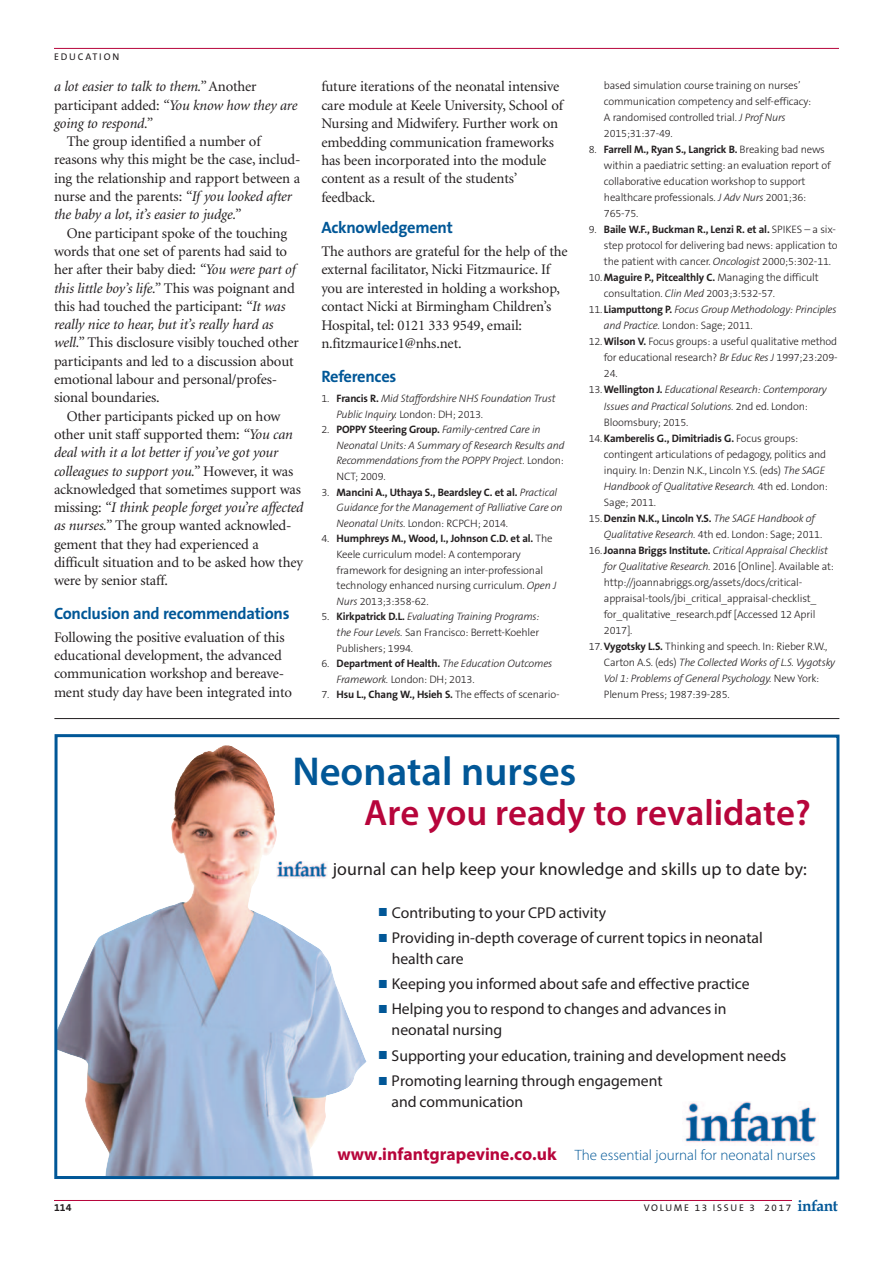
<style>
.page{position:relative;width:893px;height:1263px;background:#fff}
.page>*{position:absolute;margin:0;border:0;box-sizing:border-box;transform-origin:0 0}
.t1{font:600 40.5px "Myriad Pro";color:#015797}
.t2{font:600 36.75px "Myriad Pro";color:#b7053b}
.t3{font:17.85px "Myriad Pro";letter-spacing:.01em;color:#231f20}
.t4{font:700 16.5px "The Sans B7";letter-spacing:-.015em;color:#015797}
.t5{font:15.75px/21px "Myriad Pro";color:#231f20}
.t6{font:300 15px "Myriad Pro";color:#015797}
.t7{font:14.7px/18.3px "Minion";letter-spacing:-.01em;color:#231f20}
.t8{font:italic 14.7px/18.3px "Minion";letter-spacing:-.01em;color:#231f20}
.t9{font:300 10.8px/16px "The Sans B3";letter-spacing:-.015em;color:#231f20}
.t10{font:italic 300 10.8px/15.6px "The Sans B3";letter-spacing:-.015em;color:#231f20}
.t11{font:700 10.8px "The Sans B7";letter-spacing:-.015em;color:#231f20}
.t12{font:700 10.5px "The Sans B7";color:#231f20}
.t13{font:9.75px "The Sans B5 Plain";letter-spacing:.175em;color:#231f20}
.s1{font-style:normal}
.s2{font-style:italic}
.s3{font-family:"The Sans B7";font-weight:700;font-style:normal}
.s4{font-family:"The Sans B3";font-weight:300}
.s5{font-family:"The Sans B3";font-weight:300;font-style:italic}
.s6{font-family:"The Sans B7";font-weight:700}
.s7{color:#015797}
.s8{font-weight:700;font-size:17.7px;color:#b7053b}
.s9{font-family:"Book Antiqua";font-weight:700;font-size:15.6px;color:#015797}
</style>
<div class="page">
<hr style="left:54px;top:48px;width:785px;height:1px;background:#b7053b">
<hr style="left:54px;top:1200px;width:738px;height:1px;background:#b7053b">
<hr style="left:54px;top:718px;width:785px;height:1px;background:#231f20">
<svg style="left:54px;top:734px;width:786px;height:446px"></svg>
<p class="t13" style="left:54px;top:53px;width:67px">EDUCATION</p>
<h3 class="t8" style="left:54px;top:79px;width:245px">a lot easier to talk to them.” <span class="s1">Another participant added:</span> “You know how they are going to respond.”</h3>
<h3 class="t7" style="left:54px;top:133px;width:248px;text-indent:13px">The group identified a number of reasons why this might be the case, includ&shy;ing the relationship and rapport between a nurse and the parents: <span class="s2">“If you looked after the baby a lot, it’s easier to judge.”</span></h3>
<p class="t7" style="left:54px;top:225px;width:246px;text-indent:13px">One participant spoke of the touching words that one set of parents had said to her after their baby died: <span class="s2">“You were part of this little boy’s life.”</span> This was poignant and this had touched the participant: <span class="s2">“It was really nice to hear, but it’s really hard as well.”</span> This disclosure visibly touched other participants and led to a discussion about emotional labour and personal/profes&shy;sional boundaries.</p>
<p class="t7" style="left:54px;top:408px;width:251px;text-indent:13px">Other participants picked up on how other unit staff supported them: <span class="s2">“You can deal with it a lot better if you’ve got your colleagues to support you.”</span> However, it was acknowledged that sometimes support was missing: <span class="s2">“I think people forget you’re affected as nurses.”</span> The group wanted acknowled&shy;gement that they had experienced a difficult situation and to be asked how they were by senior staff.</p>
<h3 class="t4" style="left:54px;top:607px;width:237px">Conclusion and recommendations</h3>
<h3 class="t7" style="left:54px;top:629px;width:239px">Following the positive evaluation of this educational development, the advanced communication workshop and bereave&shy;ment study day have been integrated into</h3>
<p class="t7" style="left:321px;top:79px;width:243px">future iterations of the neonatal intensive care module at Keele University, School of Nursing and Midwifery. Further work on embedding communication frameworks has been incorporated into the module content as a result of the students’ feedback.</p>
<h3 class="t4" style="left:321px;top:221px;width:133px">Acknowledgement</h3>
<h3 class="t7" style="left:321px;top:243px;width:248px">The authors are grateful for the help of the external facilitator, Nicki Fitzmaurice. If you are interested in holding a workshop, contact Nicki at Birmingham Children’s Hospital, tel: 0121 333 9549, email: n.fitzmaurice1@nhs.net.</h3>
<h3 class="t4" style="left:321px;top:370px;width:77px">References</h3>
<p class="t10" style="left:337px;top:392px;width:221px;text-indent:-15px"><span class="s1">1.</span> <span class="s3">Francis R.</span> Mid Staffordshire NHS Foundation Trust<br>Public Inquiry. <span class="s1">London: DH; 2013.</span></p>
<p class="t10" style="left:337px;top:423px;width:229px;text-indent:-15px"><span class="s1">2.</span> <span class="s3">POPPY Steering Group.</span> Family-centred Care in Neonatal Units: A Summary of Research Results and Recommendations from the POPPY Project. <span class="s1">London:<br>NCT; 2009.</span></p>
<p class="t11" style="left:321px;top:487px;width:237px"><span class="s4">3.</span> Mancini A., Uthaya S., Beardsley C. et al. <span class="s5">Practical</span></p>
<p class="t10" style="left:337px;top:501px;width:228px">Guidance for the Management of Palliative Care on<br>Neonatal Units. <span class="s1">London: RCPCH; 2014.</span></p>
<p class="t11" style="left:321px;top:534px;width:233px"><span class="s4">4.</span> Humphreys M., Wood, I., Johnson C.D. et al. <span class="s4">The</span></p>
<p class="t9" style="left:337px;top:548px;width:221px;line-height:15.6px">Keele curriculum model: A contemporary framework for designing an inter-professional technology enhanced nursing curriculum. <span class="s2">Open J Nurs</span> 2013;3:358-62.</p>
<p class="t9" style="left:337px;top:610px;width:204px;line-height:15.6px;text-align:justify;text-indent:-15px">5. <span class="s6">Kirkpatrick D.L.</span> <span class="s2">Evaluating Training Programs: the Four Levels.</span> San Francisco: Berrett-Koehler Publishers; 1994.</p>
<p class="t10" style="left:337px;top:657px;width:217px;text-indent:-15px"><span class="s1">6.</span> <span class="s3">Department of Health.</span> The Education Outcomes<br>Framework. <span class="s1">London: DH; 2013.</span></p>
<p class="t9" style="left:321px;top:688px;width:240px">7. <span class="s6">Hsu L., Chang W., Hsieh S.</span> The effects of scenario-</p>
<p class="t9" style="left:604px;top:78px;width:209px">based simulation course training on nurses’ communication competency and self-efficacy:<br>A randomised controlled trial. <span class="s2">J Prof Nurs </span>2015;31:37-49.</p>
<p class="t11" style="left:589px;top:145px;width:238px"><span class="s4">8.</span> Farrell M., Ryan S., Langrick B. <span class="s4">Breaking bad news</span></p>
<p class="t9" style="left:604px;top:158px;width:228px">within a paediatric setting: an evaluation report of collaborative education workshop to support healthcare professionals. <span class="s2">J Adv Nurs</span> 2001;36:<br>765-75.</p>
<p class="t11" style="left:589px;top:225px;width:249px"><span class="s4">9.</span> Baile W.F., Buckman R., Lenzi R. et al. <span class="s4">SPIKES – a six-</span></p>
<p class="t9" style="left:604px;top:239px;width:235px">step protocol for delivering bad news: application to the patient with cancer. <span class="s2">Oncologist</span> 2000;5:302-11.</p>
<p class="t9" style="left:604px;top:271px;width:216px;text-indent:-15px">10. <span class="s6">Maguire P., Pitcealthly C.</span> Managing the difficult consultation. <span class="s2">Clin Med</span> 2003;3:532-57.</p>
<p class="t10" style="left:604px;top:303px;width:234px;line-height:16px;text-indent:-15px"><span class="s1">11.</span> <span class="s3">Liamputtong P.</span> Focus Group Methodology: Principles and Practice<span class="s1">. London: Sage; 2011.</span></p>
<p class="t9" style="left:604px;top:335px;width:235px;text-align:justify;text-indent:-15px">12. <span class="s6">Wilson V.</span> Focus groups: a useful qualitative method for educational research? <span class="s2">Br Educ Res J</span> 1997;23:209- 24.</p>
<p class="t10" style="left:604px;top:383px;width:224px;line-height:16px;text-indent:-15px"><span class="s1">13.</span> <span class="s3">Wellington J.</span> Educational Research: Contemporary<br>Issues and Practical Solutions. <span class="s1">2nd ed. London:<br>Bloomsbury; 2015.</span></p>
<p class="t11" style="left:589px;top:433px;width:211px"><span class="s4">14.</span> Kamberelis G., Dimitriadis G. <span class="s4">Focus groups:</span></p>
<p class="t9" style="left:604px;top:447px;width:225px">contingent articulations of pedagogy, politics and inquiry. In: Denzin N.K., Lincoln Y.S. (eds) <span class="s2">The SAGE Handbook of Qualitative Research.</span> 4th ed. London:<br>Sage; 2011.</p>
<p class="t11" style="left:589px;top:514px;width:228px"><span class="s4">15.</span> Denzin N.K., Lincoln Y.S. <span class="s5">The SAGE Handbook of</span></p>
<p class="t9" style="left:604px;top:527px;width:220px"><span class="s2">Qualitative Research.</span> 4th ed. London: Sage; 2011.</p>
<p class="t9" style="left:604px;top:543px;width:231px;text-indent:-15px">16. <span class="s6">Joanna Briggs Institute.</span> <span class="s2">Critical Appraisal Checklist for Qualitative Research.</span> 2016 [Online]. Available at: http://joannabriggs.org/assets/docs/critical&shy;appraisal-tools/jbi_critical_appraisal-checklist_ for_qualitative_research.pdf [Accessed 12 April 2017].</p>
<p class="t9" style="left:604px;top:639px;width:233px;text-indent:-15px">17. <span class="s6">Vygotsky L.S.</span> Thinking and speech. In: Rieber R.W., Carton A.S. (eds) <span class="s2">The Collected Works of L.S. Vygotsky Vol 1: Problems of General Psychology.</span> New York:<br>Plenum Press; 1987:39-285.</p>
<h1 class="t1" style="left:292px;top:747px;width:286px">Neonatal nurses</h1>
<h2 class="t2" style="left:364px;top:791px;width:448px">Are you ready to revalidate?</h2>
<h3 class="t3" style="left:333px;top:863px;width:476px">journal can help keep your knowledge and skills up to date by:</h3>
<h3 class="t5" style="left:379px;top:903px;width:229px"><span class="s7">■</span> Contributing to your CPD activity</h3>
<h3 class="t5" style="left:392px;top:928px;width:373px;text-indent:-13px"><span class="s7">■</span> Providing in-depth coverage of current topics in neonatal health care</h3>
<h3 class="t5" style="left:379px;top:975px;width:372px"><span class="s7">■</span> Keeping you informed about safe and effective practice</h3>
<h3 class="t5" style="left:392px;top:1000px;width:336px;text-indent:-13px"><span class="s7">■</span> Helping you to respond to changes and advances in neonatal nursing</h3>
<h3 class="t5" style="left:379px;top:1046px;width:409px"><span class="s7">■</span> Supporting your education, training and development needs</h3>
<h3 class="t5" style="left:392px;top:1071px;width:272px;text-indent:-13px"><span class="s7">■</span> Promoting learning through engagement and communication</h3>
<h3 class="t6" style="left:337px;top:1146px;width:480px"><span class="s8">www.infantgrapevine.co.uk</span> The essential journal for neonatal nurses</h3>
<p class="t12" style="left:54px;top:1203px;width:19px">114</p>
<p class="t13" style="left:644px;top:1204px;width:196px">VOLUME 13 ISSUE 3 2017 <span class="s9">infant</span></p>
</div>
